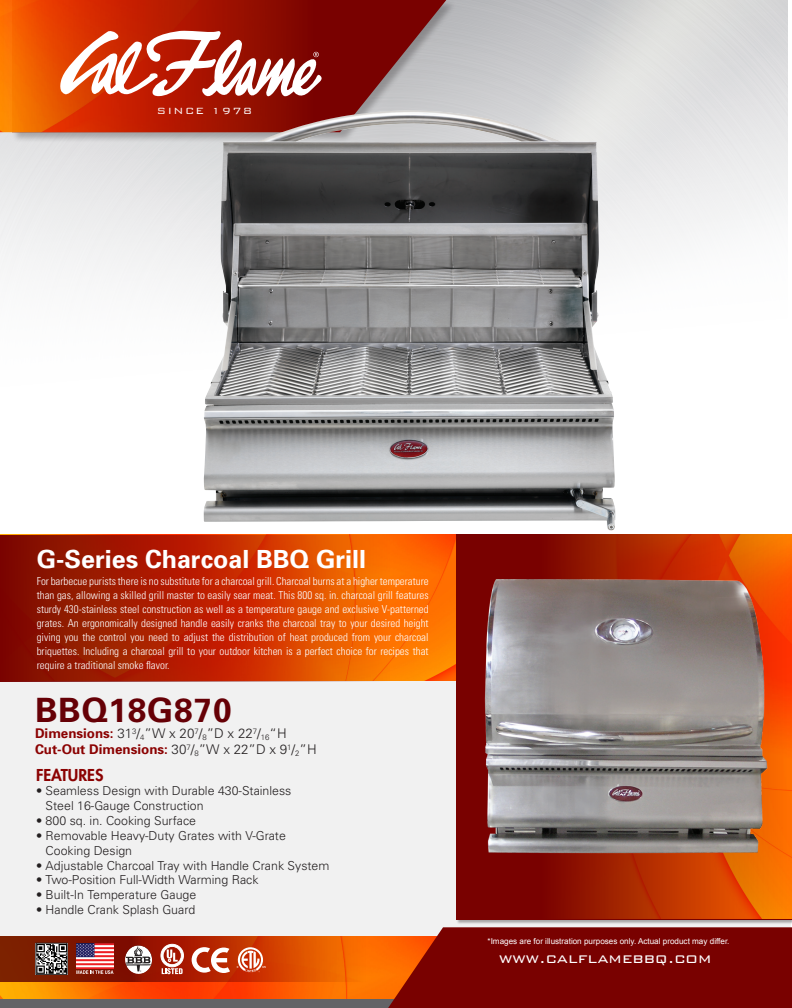
<style>
.page{position:relative;width:792px;height:1008px;background:#fff}
.page>*{position:absolute;margin:0;border:0;box-sizing:border-box;transform-origin:0 0}
.t1{font:700 33.5px "Univers";letter-spacing:.025em;color:#660006}
.t2{font:700 25px "Univers";color:#fff}
.t3{font:300 18px "Bank Gothic";color:#fff}
.t4{font:800 16px "Futura";color:#8b0202}
.t5{font:700 13.4px "Univers";color:#8b0202}
.t6{font:300 13.4px "Univers";color:#231f20}
.t7{font:300 12.4px "Univers";color:#231f20}
.t8{font:300 12px "Bank Gothic";letter-spacing:.125em;color:#fff}
.t9{font:300 condensed 11px/14px "Univers";color:#fff;text-align:justify}
.t10{font:8.1px "Arial";color:#fff}
.s1{font-weight:700;color:#8b0202}
.s2{font-weight:300;color:#231f20}
</style>
<div class="page">
<div style="left:0;top:604px;width:792px;height:404px;background:#f1f1f1"></div>
<img style="left:0;top:0;width:788px;height:535px">
<div style="left:0;top:987px;width:567px;height:21px;background:#636366"></div>
<img style="left:389px;top:535px;width:67px;height:145px">
<svg style="left:0;top:535px;width:389px;height:146px;background:#bb2e00"></svg>
<img style="left:0;top:936px;width:388px;height:63px">
<div style="left:456px;top:535px;width:336px;height:385px;background:#790100"></div>
<svg style="left:0;top:936px;width:385px;height:46px;background:#b93901"></svg>
<svg style="left:388px;top:927px;width:404px;height:81px;background:#820b04"></svg>
<div style="left:11px;top:0;width:446px;height:143px;background:#231f20;opacity:.3"></div>
<svg style="left:409px;top:0;width:37px;height:112px;background:#ac9395"></svg>
<img style="left:0;top:0;width:409px;height:132px">
<svg style="left:60px;top:30px;width:263px;height:72px"></svg>
<img style="left:550px;top:535px;width:242px;height:383px">
<img style="left:38px;top:945px;width:27px;height:28px">
<div style="left:36px;top:943px;width:31px;height:32px;border:1px solid #231f20"></div>
<svg style="left:161px;top:944px;width:23px;height:30px"></svg>
<svg style="left:192px;top:947px;width:38px;height:26px"></svg>
<svg style="left:237px;top:947px;width:29px;height:25px"></svg>
<img style="left:125px;top:945px;width:27px;height:29px">
<img style="left:77px;top:944px;width:36px;height:24px">
<svg style="left:76px;top:970px;width:38px;height:4px"></svg>
<img style="left:204px;top:112px;width:411px;height:418px">
<img style="left:484px;top:579px;width:305px;height:274px">
<p class="t8" style="left:157px;top:102px;width:97px">SINCE 1978</p>
<p class="t2" style="left:37px;top:544px;width:331px">G-Series Charcoal BBQ Grill</p>
<p class="t9" style="left:37px;top:574px;width:393px">For barbecue purists there is no substitute for a charcoal grill. Charcoal burns at a higher temperature than gas, allowing a skilled grill master to easily sear meat. This 800 sq. in. charcoal grill features sturdy 430-stainless steel construction as well as a temperature gauge and exclusive V-patterned grates. An ergonomically designed handle easily cranks the charcoal tray to your desired height giving you the control you need to adjust the distribution of heat produced from your charcoal briquettes. Including a charcoal grill to your outdoor kitchen is a perfect choice for recipes that require a traditional smoke flavor.</p>
<p class="t1" style="left:35px;top:690px;width:198px">BBQ18G870</p>
<p class="t6" style="left:35px;top:725px;width:253px"><span class="s1">Dimensions:</span> 31<sup>3</sup>/<sub>4</sub>”W x 20<sup>7</sup>/<sub>8</sub>”D x 22<sup>7</sup>/<sub>16</sub>“H</p>
<p class="t5" style="left:35px;top:742px;width:283px">Cut-Out Dimensions: <span class="s2">30</span><sup>7</sup><span class="s2">/</span><sub>8</sub><span class="s2">”W x 22”D x 9</span><sup>1</sup><span class="s2">/</span><sub>2</sub><span class="s2">”H</span></p>
<p class="t4" style="left:36px;top:764px;width:69px">FEATURES</p>
<p class="t7" style="left:36px;top:784px;width:257px">• Seamless Design with Durable 430-Stainless</p>
<p class="t7" style="left:46px;top:798px;width:159px">Steel 16-Gauge Construction</p>
<p class="t7" style="left:36px;top:813px;width:162px">• 800 sq. in. Cooking Surface</p>
<p class="t7" style="left:36px;top:828px;width:251px">• Removable Heavy-Duty Grates with V-Grate</p>
<p class="t7" style="left:46px;top:843px;width:88px">Cooking Design</p>
<p class="t7" style="left:36px;top:858px;width:295px">• Adjustable Charcoal Tray with Handle Crank System</p>
<p class="t7" style="left:36px;top:873px;width:224px">• Two-Position Full-Width Warming Rack</p>
<p class="t7" style="left:36px;top:887px;width:162px">• Built-In Temperature Gauge</p>
<p class="t7" style="left:36px;top:902px;width:161px">• Handle Crank Splash Guard</p>
<p class="t10" style="left:488px;top:936px;width:243px">*Images are for illustration purposes only. Actual product may differ.</p>
<p class="t3" style="left:499px;top:945px;width:214px">www.calflamebbq.com</p>
</div>
